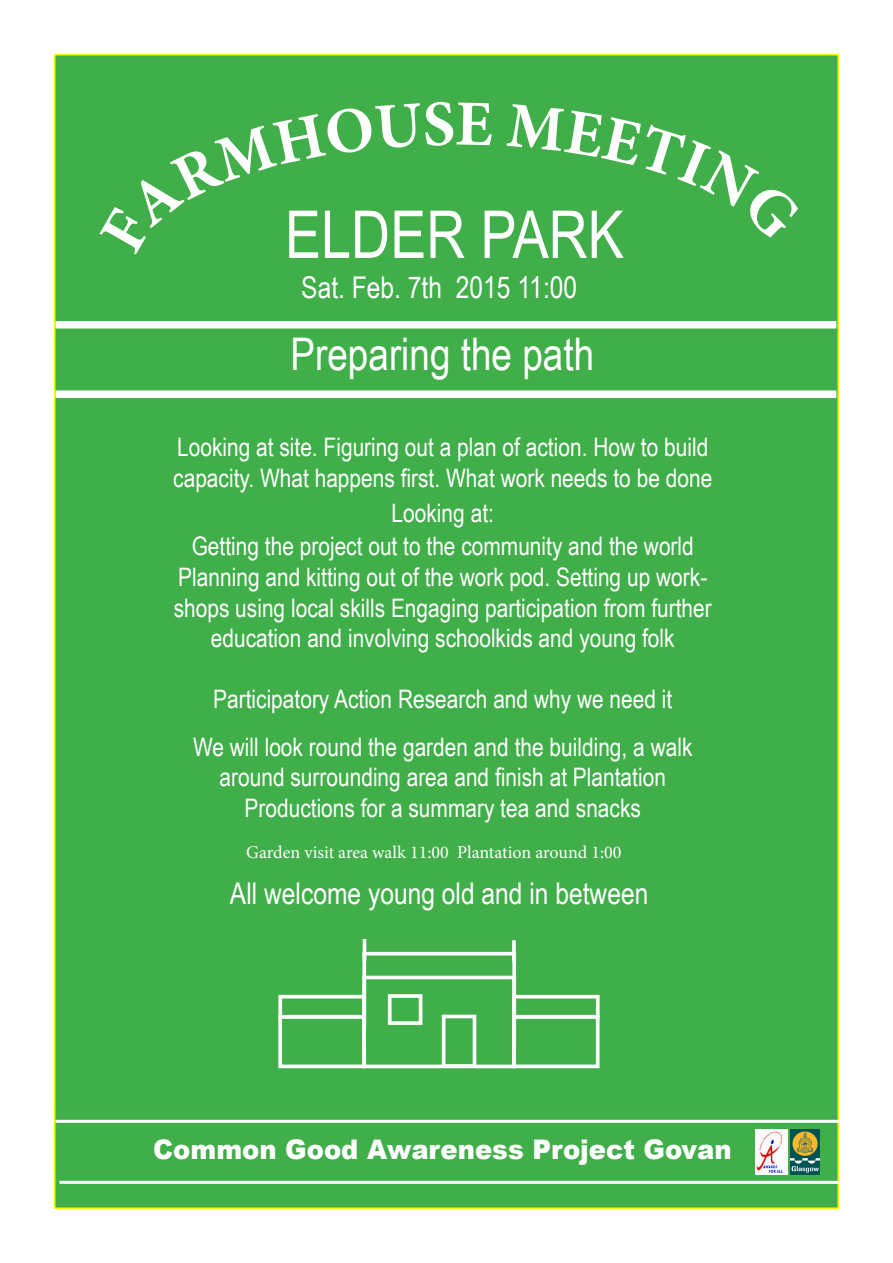
<style>
.page{position:relative;width:893px;height:1263px;background:#fff}
.page>*{position:absolute;margin:0;border:0;box-sizing:border-box;transform-origin:0 0}
.t1{font:66px "Arial Narrow";color:#fff}
.t2{font:45px "Arial Narrow";color:#fff}
.t3{font:30px "Arial Narrow";color:#fff}
.t4{font:900 27px "Arial";color:#fff;scale:.96 1}
.t5{font:25.5px/30.6px "Arial Narrow";color:#fff;text-align:center}
.t6{font:18px "Minion Pro";color:#fff}
</style>
<div class="page">
<div style="left:54px;top:54px;width:785px;height:1155px;background:#40ae49;border:2px solid #fff101"></div>
<div style="left:56px;top:321px;width:780px;height:7px;background:#fff"></div>
<div style="left:56px;top:390px;width:780px;height:8px;background:#fff"></div>
<hr style="left:60px;top:1181px;width:789px;height:3px;background:#fff">
<hr style="left:56px;top:1120px;width:789px;height:3px;background:#fff">
<div style="left:362px;top:976px;width:154px;height:92px;border:4px solid #fbfdfc"></div>
<div style="left:362px;top:952px;width:154px;height:92px;border:4px solid #fbfdfc"></div>
<div style="left:366px;top:1029px;width:146px;height:21px;background:#40ae49"></div>
<div style="left:442px;top:1015px;width:34px;height:53px;border:4px solid #fbfdfc"></div>
<div style="left:512px;top:995px;width:88px;height:23px;border:4px solid #fefcfd"></div>
<div style="left:278px;top:995px;width:88px;height:23px;border:4px solid #fbfdfc"></div>
<div style="left:512px;top:1015px;width:88px;height:53px;border:4px solid #f9fcfc"></div>
<div style="left:278px;top:1015px;width:88px;height:53px;border:4px solid #fbfdfc"></div>
<div style="left:388px;top:994px;width:34px;height:31px;border:4px solid #fbfdfc"></div>
<hr style="left:363px;top:939px;width:3px;height:22px;background:#fbfdfe">
<svg style="left:512px;top:940px;width:4px;height:22px"></svg>
<img style="left:755px;top:1129px;width:32px;height:46px">
<img style="left:790px;top:1129px;width:29px;height:46px">
<p class="t1" style="left:285px;top:186px;width:340px">ELDER PARK</p>
<p class="t3" style="left:301px;top:265px;width:277px">Sat. Feb. 7th 2015 11:00</p>
<p class="t2" style="left:291px;top:321px;width:305px">Preparing the path</p>
<p class="t5" style="left:173px;top:431px;width:540px;text-align:left">Looking at site. Figuring out a plan of action. How to build capacity. What happens first. What work needs to be done</p>
<p class="t5" style="left:392px;top:497px;width:104px">Looking at:</p>
<p class="t5" style="left:192px;top:530px;width:504px">Getting the project out to the community and the world</p>
<p class="t5" style="left:174px;top:561px;width:540px">Planning and kitting out of the work pod. Setting up work&shy;shops using local skills Engaging participation from further education and involving schoolkids and young folk</p>
<p class="t5" style="left:213px;top:683px;width:461px">Participatory Action Research and why we need it</p>
<p class="t5" style="left:193px;top:730px;width:501px">We will look round the garden and the building, a walk around surrounding area and finish at Plantation</p>
<p class="t5" style="left:245px;top:791px;width:398px">Productions for a summary tea and snacks</p>
<p class="t6" style="left:246px;top:840px;width:377px">Garden visit area walk 11:00 Plantation around 1:00</p>
<p class="t3" style="left:230px;top:871px;width:420px">All welcome young old and in between</p>
<p class="t4" style="left:153px;top:1129px;width:604px">Common Good Awareness Project Govan</p>
</div>
